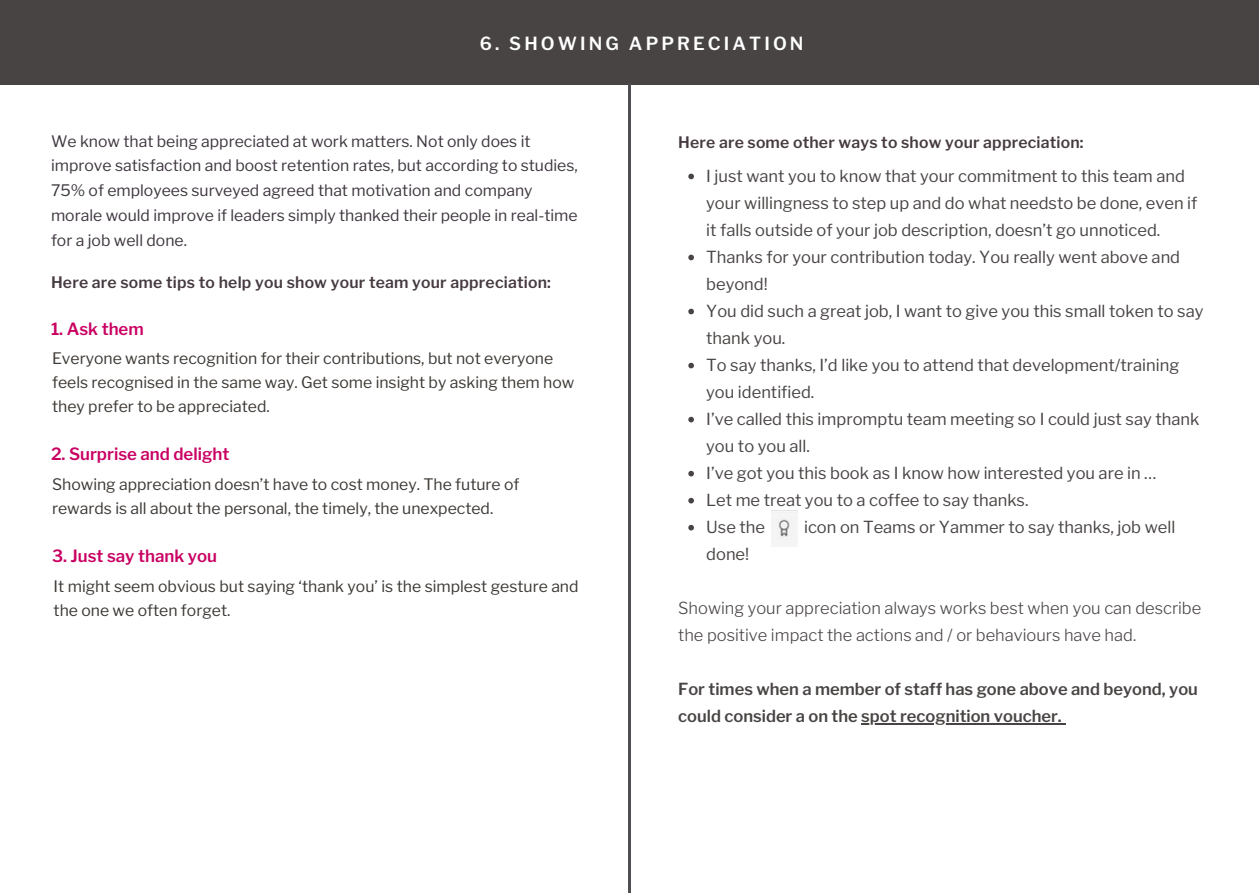
<style>
.page{position:relative;width:1259px;height:893px;background:#fff}
.page>*{position:absolute;margin:0;border:0;box-sizing:border-box;transform-origin:0 0}
.t1{font:600 18px "Libre Franklin";letter-spacing:.17em;color:#fff}
.t2{font:600 16.8px "Libre Franklin";color:#c90062}
.t3{font:16.5px/27px "Libre Franklin";color:#484443}
.t4{font:300 16.5px/27px "Libre Franklin";color:#484443}
.t5{font:600 16.5px/27px "Libre Franklin";color:#484443}
.t6{font:15.75px/23.5px "Libre Franklin";color:#3c3834}
.t7{font:15.75px/24.8px "Libre Franklin";color:#3e363f}
.t8{font:600 15.75px "Libre Franklin";letter-spacing:.015em;color:#463a41}
</style>
<div class="page">
<div style="left:0;top:0;width:1258px;height:85px;background:#484443"></div>
<hr style="left:628px;top:84px;width:2px;height:808px;background:#4d4f53">
<img style="left:771px;top:510px;width:26px;height:35px">
<svg style="left:688px;top:173px;width:6px;height:6px"></svg>
<svg style="left:688px;top:254px;width:6px;height:6px"></svg>
<svg style="left:688px;top:308px;width:6px;height:6px"></svg>
<svg style="left:688px;top:362px;width:6px;height:6px"></svg>
<svg style="left:688px;top:416px;width:6px;height:6px"></svg>
<svg style="left:688px;top:470px;width:6px;height:6px"></svg>
<svg style="left:688px;top:497px;width:6px;height:6px"></svg>
<svg style="left:688px;top:524px;width:6px;height:6px"></svg>
<hr style="left:861px;top:722px;width:200px;height:1px;background:#484443">
<p class="t1" style="left:480px;top:33px;width:325px">6. SHOWING APPRECIATION</p>
<p class="t7" style="left:51px;top:128px;width:528px">We know that being appreciated at work matters. Not only does it improve satisfaction and boost retention rates, but according to studies, 75% of employees surveyed agreed that motivation and company morale would improve if leaders simply thanked their people in real-time for a job well done.</p>
<p class="t8" style="left:51px;top:273px;width:501px">Here are some tips to help you show your team your appreciation:</p>
<p class="t2" style="left:51px;top:318px;width:94px">1. Ask them</p>
<p class="t6" style="left:52px;top:347px;width:524px">Everyone wants recognition for their contributions, but not everyone feels recognised in the same way. Get some insight by asking them how they prefer to be appreciated.</p>
<p class="t2" style="left:51px;top:443px;width:180px">2. Surprise and delight</p>
<p class="t6" style="left:52px;top:472px;width:469px">Showing appreciation doesn’t have to cost money. The future of rewards is all about the personal, the timely, the unexpected.</p>
<p class="t2" style="left:52px;top:545px;width:166px">3. Just say thank you</p>
<p class="t6" style="left:54px;top:574px;width:526px">It might seem obvious but saying ‘thank you’ is the simplest gesture and the one we often forget.</p>
<p class="t8" style="left:678px;top:132px;width:407px">Here are some other ways to show your appreciation:</p>
<p class="t3" style="left:706px;top:162px;width:499px">I just want you to know that your commitment to this team and your willingness to step up and do what needsto be done, even if it falls outside of your job description, doesn’t go unnoticed.<br>Thanks for your contribution today. You really went above and beyond!<br>You did such a great job, I want to give you this small token to say thank you.<br>To say thanks, I’d like you to attend that development/training you identified.<br>I’ve called this impromptu team meeting so I could just say thank you to you all.<br>I’ve got you this book as I know how interested you are in …<br>Let me treat you to a coffee to say thanks.<br>Use the</p>
<p class="t3" style="left:804px;top:513px;width:373px">icon on Teams or Yammer to say thanks, job well</p>
<p class="t3" style="left:706px;top:540px;width:44px">done!</p>
<p class="t4" style="left:678px;top:594px;width:524px">Showing your appreciation always works best when you can describe the positive impact the actions and / or behaviours have had.</p>
<p class="t5" style="left:678px;top:675px;width:521px">For times when a member of staff has gone above and beyond, you could consider a on the spot recognition voucher.</p>
</div>
